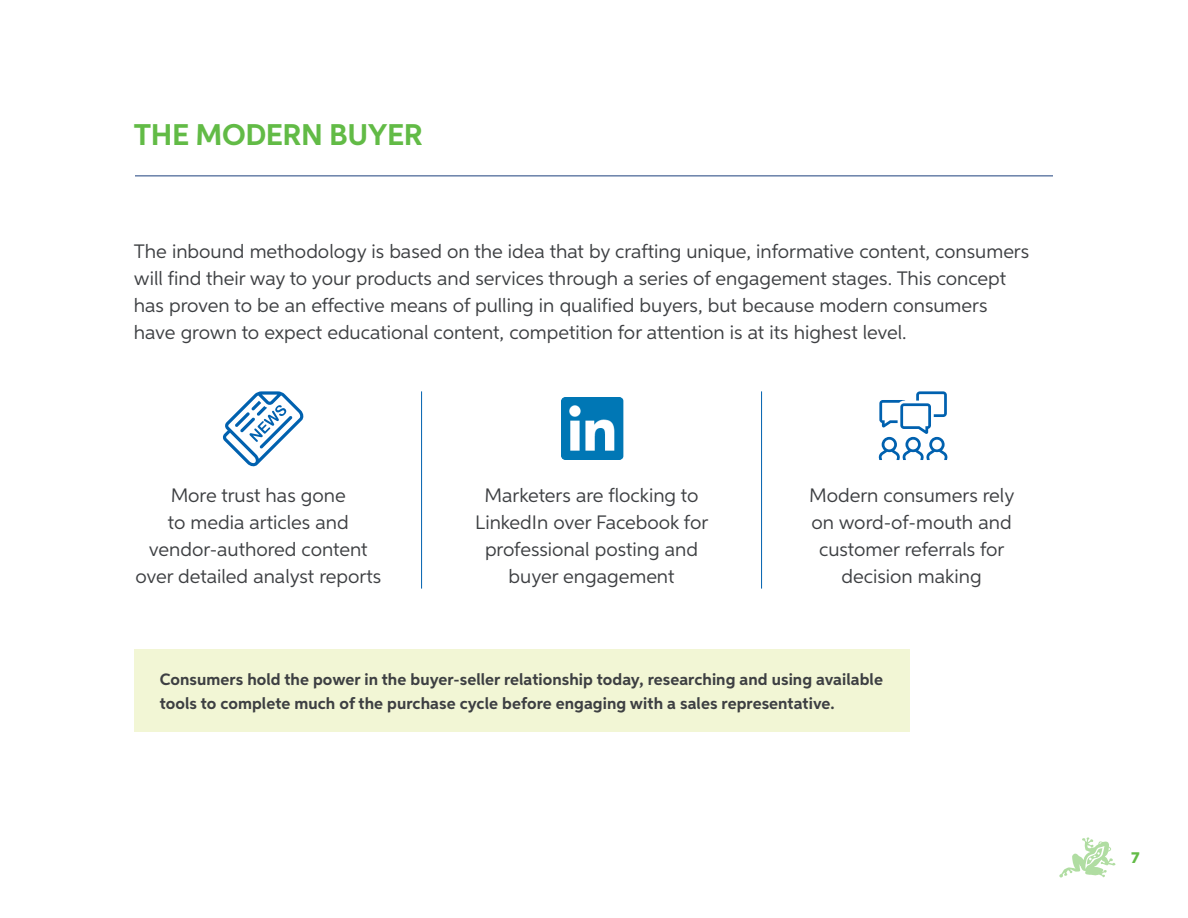
<style>
.page{position:relative;width:1188px;height:918px;background:#fff}
.page>*{position:absolute;margin:0;border:0;box-sizing:border-box;transform-origin:0 0}
.t1{font:700 30px "Aspira";letter-spacing:-.015em;color:#62bb46}
.t2{font:19.5px/27px "Aspira";color:#3d3f42;text-align:center}
.t3{font:700 16.5px/24px "Aspira";letter-spacing:.005em;color:#3d3f42}
.t4{font:15px "Museo Sans 900";color:#62bb46}
</style>
<div class="page">
<svg style="left:1059px;top:837px;width:57px;height:41px"></svg>
<hr style="left:135px;top:176px;width:918px;height:1px;background:#1d407d">
<hr style="left:421px;top:391px;width:1px;height:198px;background:#0061af">
<hr style="left:761px;top:391px;width:1px;height:198px;background:#0061af">
<div style="left:134px;top:650px;width:775px;height:82px;background:#f2f6d5"></div>
<img style="left:561px;top:397px;width:63px;height:63px">
<svg style="left:878px;top:391px;width:70px;height:69px"></svg>
<svg style="left:222px;top:391px;width:82px;height:76px"></svg>
<h1 class="t1" style="left:134px;top:116px;width:290px">THE MODERN BUYER</h1>
<p class="t2" style="left:134px;top:238px;width:897px;text-align:left">The inbound methodology is based on the idea that by crafting unique, informative content, consumers will find their way to your products and services through a series of engagement stages. This concept has proven to be an effective means of pulling in qualified buyers, but because modern consumers have grown to expect educational content, competition for attention is at its highest level.</p>
<p class="t2" style="left:135px;top:481px;width:247px">More trust has gone<br>to media articles and vendor-authored content over detailed analyst reports</p>
<p class="t2" style="left:475px;top:481px;width:234px">Marketers are flocking to<br>LinkedIn over Facebook for professional posting and buyer engagement</p>
<p class="t2" style="left:809px;top:481px;width:207px">Modern consumers rely on word-of-mouth and customer referrals for decision making</p>
<p class="t3" style="left:160px;top:668px;width:725px">Consumers hold the power in the buyer-seller relationship today, researching and using available tools to complete much of the purchase cycle before engaging with a sales representative.</p>
<p class="t4" style="left:1131px;top:849px;width:10px">7</p>
</div>
